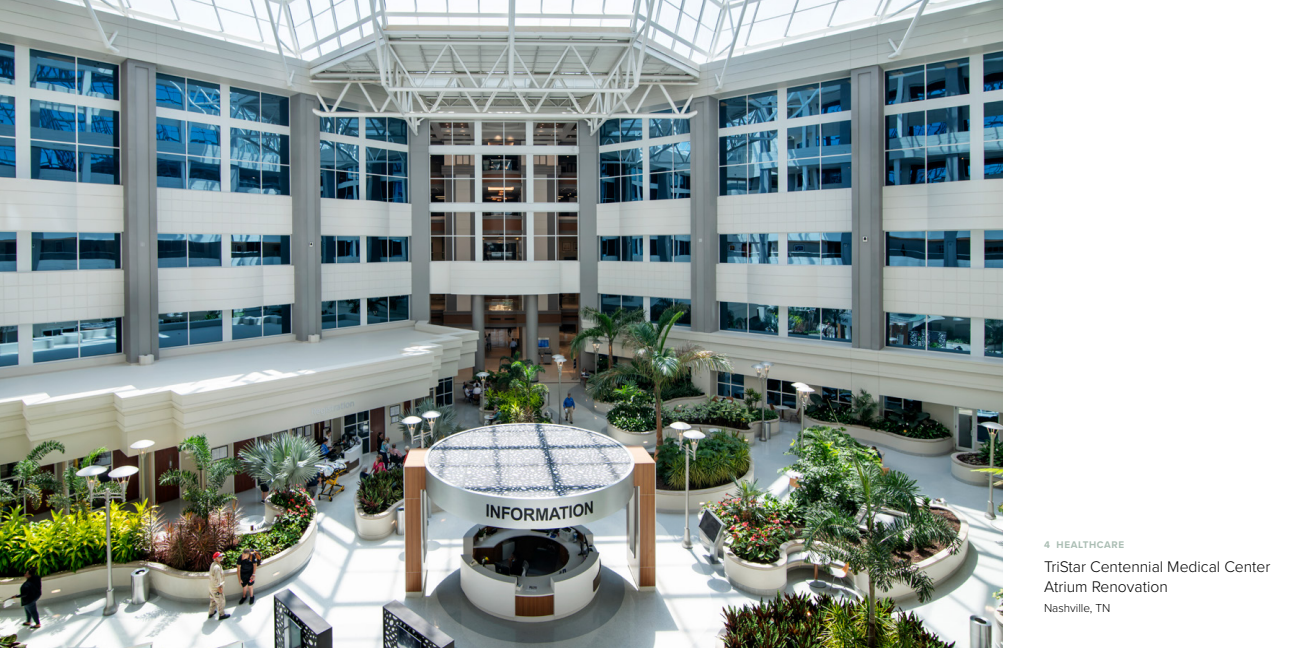
<style>
.page{position:relative;width:1296px;height:648px;background:#fff}
.page>*{position:absolute;margin:0;border:0;box-sizing:border-box;transform-origin:0 0}
.t1{font:300 16px/20px "Proxima Nova";color:#000}
.t2{font:300 12px "Proxima Nova";color:#000}
.t3{font:700 10px "Proxima Nova";letter-spacing:.06em;color:#abbeb4}
</style>
<div class="page">
<img style="left:0;top:0;width:1003px;height:648px">
<p class="t3" style="left:1044px;top:537px;width:82px">4 HEALTHCARE</p>
<p class="t1" style="left:1044px;top:556px;width:228px">TriStar Centennial Medical Center<br>Atrium Renovation</p>
<p class="t2" style="left:1044px;top:599px;width:68px">Nashville, TN</p>
</div>
